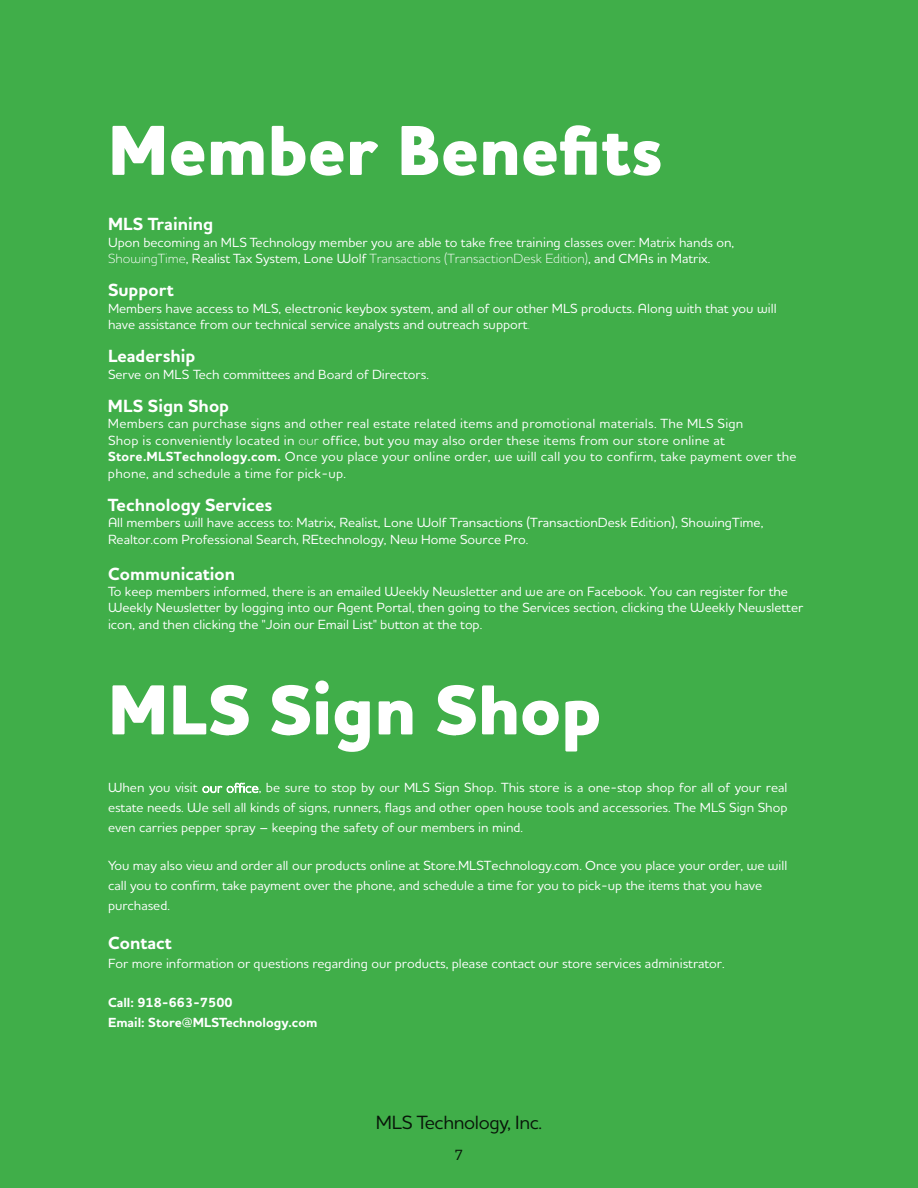
<style>
.page{position:relative;width:918px;height:1188px;background:#40ae49}
.page>*{position:absolute;margin:0;border:0;box-sizing:border-box;transform-origin:0 0}
.t1{font:800 72px "Houschka Alt Pro";color:#fff}
.t2{font:500 19.5px "Houschka Alt Pro";letter-spacing:-.02em;color:#231f20}
.t3{font:700 18px "Houschka Alt Pro";color:#fff}
.t4{font:500 15px "Houschka Alt Pro";color:#231f20}
.t5{font:500 13.5px/19.6px "Houschka Alt Pro";color:#fff}
.t6{font:500 13.5px/16.6px "Houschka Pro";color:#fff}
.t7{font:500 13.5px/16.5px "Houschka Alt Pro";letter-spacing:.02em;color:#fff}
.t8{font:300 13.5px "Houschka Pro";color:#fff}
.t9{font:700 13.5px "Houschka Pro";color:#fff}
.t10{font:700 13.5px "Houschka Alt Pro";color:#fff}
.s1{font-family:"Houschka Alt Pro";font-weight:500}
.s2{font-family:"Houschka Pro";font-weight:300}
.s3{font-family:"Houschka Pro";font-weight:700}
.s4{font-family:"Houschka Pro"}
.s5{font-family:"Houschka Alt Pro"}
</style>
<div class="page">
<h1 class="t1" style="left:108px;top:104px;width:556px">Member Benefits</h1>
<h3 class="t3" style="left:108px;top:213px;width:107px">MLS Training</h3>
<p class="t5" style="left:108px;top:232px;width:628px">Upon becoming an MLS Technology member you are able to take free training classes over: Matrix hands on,</p>
<p class="t8" style="left:108px;top:250px;width:604px">ShowingTime<span class="s1">, Realist Tax System, Lone Wolf</span> Transactions (TransactionDesk Edition)<span class="s1">, and CMAs in Matrix.</span></p>
<h3 class="t3" style="left:108px;top:279px;width:67px">Support</h3>
<p class="t5" style="left:108px;top:300px;width:670px;line-height:16.2px">Members have access to MLS, electronic keybox system, and all of our other MLS products. Along with that you will have assistance from our technical service analysts and outreach support<span class="s2">.</span></p>
<h3 class="t3" style="left:108px;top:345px;width:89px">Leadership</h3>
<p class="t5" style="left:108px;top:364px;width:322px">Serve on MLS Tech committees and Board of Directors.</p>
<h3 class="t3" style="left:108px;top:394px;width:123px">MLS Sign Shop</h3>
<p class="t7" style="left:108px;top:415px;width:690px">Members can purchase signs and other real estate related items and promotional materials. The MLS Sign<br>Shop is conveniently located in <span class="s2">our</span> office, but you may also order these items from our store online at <span class="s3">Store.MLSTechnology.com.</span> Once you place your online order, we will call you to confirm, take payment over the phone, and schedule a time for pick-up.</p>
<h3 class="t3" style="left:108px;top:493px;width:166px">Technology Services</h3>
<p class="t6" style="left:108px;top:514px;width:657px">All members will have access to: Matrix, Realist, Lone Wolf Transactions (TransactionDesk Edition), ShowingTime,<br>Realtor.com Professional Search, REtechnology, New Home Source Pro.</p>
<h3 class="t3" style="left:108px;top:562px;width:129px">Communication</h3>
<p class="t5" style="left:108px;top:581px;width:681px">To keep members informed, there is a<span class="s4">n emailed W</span>eekly <span class="s4">N</span>ewsletter and we are on <span class="s4">Facebook. You can register for the</span></p>
<p class="t6" style="left:108px;top:599px;width:697px">Weekly Newsletter by logging into our Agent Portal, then going to the Services section, clicking the Weekly Newsletter icon, and then clicking the "Join our Email List" button at the top.</p>
<h1 class="t1" style="left:108px;top:663px;width:495px">MLS Sign Shop</h1>
<p class="t5" style="left:108px;top:778px;width:681px;text-align:justify">When you visit <span class="s2">our office</span>, be sure to stop by our MLS Sign Shop. This store is a one-stop shop for all of your real estate needs. We sell all kinds of signs, runners, flags and other open house tools and accessories. The MLS Sign Shop even carries pepper spray – keeping the safety of our members in mind.</p>
<p class="t5" style="left:108px;top:856px;width:681px">You may also view and order all our products online at <span class="s4">Store.MLSTechnology.com</span>. Once you place your order, we will call you to confirm, take payment over the phone, and schedule a time for you to pick-up the items that you have purchased.</p>
<h3 class="t3" style="left:108px;top:931px;width:65px">Contact</h3>
<p class="t5" style="left:108px;top:954px;width:618px">For more information or questions regarding our products, please contact our store services administrator.</p>
<p class="t10" style="left:108px;top:994px;width:126px">Call: 918-663-7500</p>
<p class="t9" style="left:108px;top:1014px;width:211px"><span class="s5">Email:</span> Store@MLSTechnology.com</p>
<h2 class="t2" style="left:376px;top:1110px;width:168px">MLS Technology, Inc.</h2>
<p class="t4" style="left:454px;top:1146px;width:10px">7</p>
</div>
